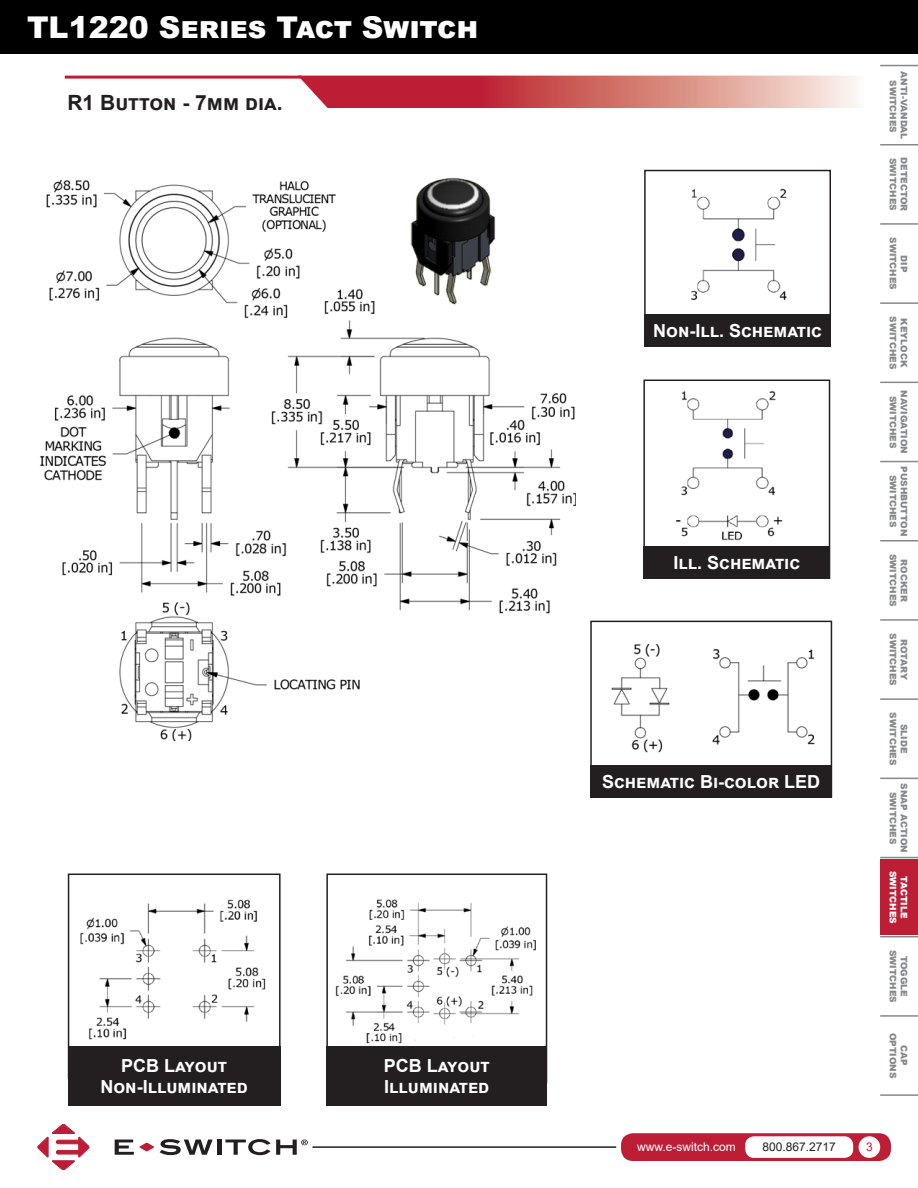
<style>
.page{position:relative;width:918px;height:1188px;background:#fff}
.page>*{position:absolute;margin:0;border:0;box-sizing:border-box;transform-origin:0 0}
.t1{font:900 30px "Arial";color:#fff}
.t2{font:700 21px "Arial";color:#231f20}
.t3{font:700 18px "Arial";color:#fff}
.t4{font:12px "Arial";color:#fff}
.t5{font:12px "Arial";color:#231f20}
.t6{font:12px "Arial";color:#be1e35}
.t7{font:900 9px/10.8px "Arial";color:#86888b;text-align:center}
.t8{font:900 9px "Arial";color:#fff}
</style>
<div class="page">
<div style="left:621px;top:1133px;width:270px;height:28px;background:#be1e35;border-radius:12px"></div>
<div style="left:745px;top:1136px;width:108px;height:22px;background:#fff;border-radius:9px"></div>
<div style="left:859px;top:1136px;width:21px;height:22px;background:#fff;border-radius:50%"></div>
<hr style="left:313px;top:1146px;width:303px;height:2px;background:#231f20">
<hr style="left:0;top:0;width:1px;height:351px;background:#d7d8da">
<hr style="left:880px;top:65px;width:38px;height:1px;background:#86888b">
<hr style="left:880px;top:1094px;width:38px;height:2px;background:#86888b">
<hr style="left:880px;top:144px;width:38px;height:1px;background:#86888b">
<hr style="left:880px;top:223px;width:38px;height:2px;background:#86888b">
<hr style="left:880px;top:302px;width:38px;height:2px;background:#86888b">
<hr style="left:880px;top:382px;width:38px;height:1px;background:#86888b">
<hr style="left:880px;top:461px;width:38px;height:1px;background:#86888b">
<hr style="left:880px;top:540px;width:38px;height:1px;background:#86888b">
<hr style="left:880px;top:619px;width:38px;height:2px;background:#86888b">
<hr style="left:880px;top:698px;width:38px;height:2px;background:#86888b">
<hr style="left:880px;top:778px;width:38px;height:1px;background:#86888b">
<hr style="left:880px;top:857px;width:38px;height:1px;background:#86888b">
<hr style="left:880px;top:936px;width:38px;height:1px;background:#86888b">
<hr style="left:880px;top:1015px;width:38px;height:2px;background:#86888b">
<div style="left:880px;top:859px;width:38px;height:76px;background:#be1e35"></div>
<div style="left:0;top:0;width:918px;height:54px;background:#000"></div>
<svg style="left:115px;top:1140px;width:39px;height:15px"></svg>
<svg style="left:160px;top:1139px;width:53px;height:16px"></svg>
<hr style="left:217px;top:1140px;width:4px;height:15px;background:#231f20">
<svg style="left:225px;top:1139px;width:83px;height:16px"></svg>
<svg style="left:38px;top:1124px;width:51px;height:46px"></svg>
<hr style="left:65px;top:76px;width:237px;height:3px;background:#be1e35">
<svg style="left:298px;top:76px;width:558px;height:32px;background:#d26d70"></svg>
<img style="left:676px;top:390px;width:107px;height:151px">
<div style="left:643px;top:380px;width:187px;height:199px;border:2px solid #231f20"></div>
<div style="left:643px;top:546px;width:187px;height:33px;background:#231f20"></div>
<img style="left:335px;top:899px;width:201px;height:145px">
<div style="left:326px;top:874px;width:221px;height:209px;border:2px solid #231f20"></div>
<div style="left:326px;top:1046px;width:221px;height:60px;background:#231f20"></div>
<img style="left:691px;top:188px;width:96px;height:112px">
<div style="left:644px;top:170px;width:187px;height:177px;border:2px solid #231f20"></div>
<div style="left:644px;top:314px;width:187px;height:33px;background:#231f20"></div>
<img style="left:80px;top:899px;width:186px;height:141px">
<div style="left:68px;top:874px;width:213px;height:205px;border:2px solid #231f20"></div>
<div style="left:68px;top:1046px;width:213px;height:60px;background:#231f20"></div>
<img style="left:611px;top:643px;width:204px;height:110px">
<div style="left:590px;top:621px;width:242px;height:177px;border:2px solid #231f20"></div>
<div style="left:590px;top:765px;width:242px;height:33px;background:#231f20"></div>
<img style="left:40px;top:177px;width:536px;height:563px">
<p class="t1" style="left:27px;top:5px;width:453px">TL1220 Series Tact Switch</p>
<p class="t2" style="left:68px;top:87px;width:217px">R1 Button - 7mm dia.</p>
<p class="t3" style="left:121px;top:1053px;width:107px">PCB Layout</p>
<p class="t3" style="left:100px;top:1074px;width:149px">Non-Illuminated</p>
<p class="t3" style="left:384px;top:1053px;width:107px">PCB Layout</p>
<p class="t3" style="left:384px;top:1074px;width:107px">Illuminated</p>
<p class="t3" style="left:653px;top:318px;width:170px">Non-Ill. Schematic</p>
<p class="t3" style="left:674px;top:550px;width:128px">Ill. Schematic</p>
<p class="t3" style="left:602px;top:769px;width:220px">Schematic Bi-color LED</p>
<p class="t7" style="left:910px;top:71px;width:70px;rotate:90deg">ANTI-VANDAL<br>SWITCHES</p>
<p class="t7" style="left:899px;top:158px;width:54px;rotate:90deg">SWITCHES</p>
<p class="t7" style="left:910px;top:157px;width:56px;rotate:90deg">DETECTOR</p>
<p class="t7" style="left:910px;top:237px;width:54px;rotate:90deg">DIP<br>SWITCHES</p>
<p class="t7" style="left:899px;top:316px;width:54px;rotate:90deg">SWITCHES</p>
<p class="t7" style="left:910px;top:318px;width:50px;rotate:90deg">KEYLOCK</p>
<p class="t7" style="left:910px;top:390px;width:65px;rotate:90deg">NAVIGATION<br>SWITCHES</p>
<p class="t7" style="left:910px;top:466px;width:71px;rotate:90deg">PUSHBUTTON</p>
<p class="t7" style="left:899px;top:475px;width:54px;rotate:90deg">SWITCHES</p>
<p class="t7" style="left:910px;top:554px;width:54px;rotate:90deg">ROCKER<br>SWITCHES</p>
<p class="t7" style="left:910px;top:633px;width:54px;rotate:90deg">ROTARY<br>SWITCHES</p>
<p class="t7" style="left:910px;top:712px;width:54px;rotate:90deg">SLIDE<br>SWITCHES</p>
<p class="t7" style="left:910px;top:783px;width:71px;rotate:90deg">SNAP ACTION<br>SWITCHES</p>
<p class="t8" style="left:900px;top:871px;width:54px;rotate:90deg">SWITCHES</p>
<p class="t8" style="left:911px;top:876px;width:44px;rotate:90deg">TACTILE</p>
<p class="t7" style="left:910px;top:950px;width:54px;rotate:90deg">TOGGLE<br>SWITCHES</p>
<p class="t7" style="left:910px;top:1033px;width:47px;rotate:90deg">CAP<br>OPTIONS</p>
<h3 class="t4" style="left:637px;top:1139px;width:100px">www.e-switch.com</h3>
<h3 class="t5" style="left:762px;top:1139px;width:75px">800.867.2717</h3>
<p class="t6" style="left:866px;top:1138px;width:8px">3</p>
</div>
